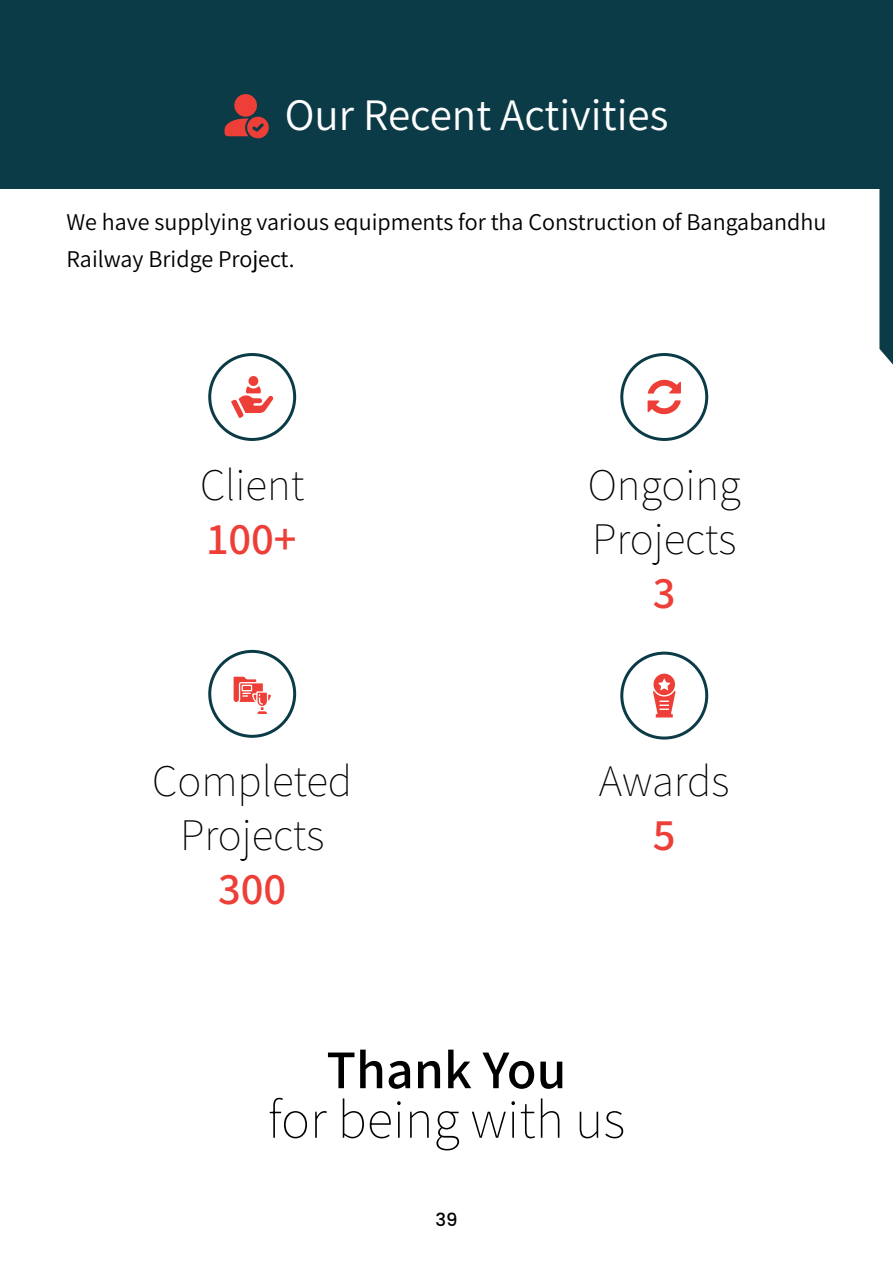
<style>
.page{position:relative;width:893px;height:1263px;background:#fff}
.page>*{position:absolute;margin:0;border:0;box-sizing:border-box;transform-origin:0 0}
.t1{font:200 54.45px "Assistant";color:#000}
.t2{font:600 54.45px "Assistant";color:#000}
.t3{font:200 45px/54px "Assistant";color:#000}
.t4{font:45px "Assistant";color:#fff}
.t5{font:600 45px "Assistant";color:#ed3f37}
.t6{font:24px/37.5px "Assistant";color:#000}
.t7{font:500 18px "Poppins";color:#000}
</style>
<div class="page">
<div style="left:0;top:0;width:893px;height:188px;background:#0b3b46"></div>
<div style="left:208px;top:650px;width:88px;height:88px;border:3px solid #0b3b46;border-radius:50%"></div>
<svg style="left:234px;top:677px;width:37px;height:37px"></svg>
<div style="left:620px;top:353px;width:88px;height:88px;border:3px solid #0b3b46;border-radius:50%"></div>
<svg style="left:648px;top:380px;width:33px;height:14px"></svg>
<svg style="left:648px;top:400px;width:33px;height:15px"></svg>
<div style="left:620px;top:652px;width:88px;height:87px;border:3px solid #0b3b46;border-radius:50%"></div>
<svg style="left:653px;top:674px;width:22px;height:43px"></svg>
<div style="left:208px;top:353px;width:88px;height:88px;border:3px solid #0b3b46;border-radius:50%"></div>
<svg style="left:231px;top:376px;width:42px;height:42px"></svg>
<div style="left:234px;top:94px;width:23px;height:23px;background:#ed3f37;border-radius:50%"></div>
<svg style="left:224px;top:117px;width:45px;height:21px"></svg>
<svg style="left:879px;top:188px;width:14px;height:177px;background:#1e4a54"></svg>
<h2 class="t4" style="left:285px;top:84px;width:385px">Our Recent Activities</h2>
<p class="t6" style="left:67px;top:201px;width:761px">We have supplying various equipments for tha Construction of Bangabandhu<br>Railway Bridge Project.</p>
<h2 class="t3" style="left:200px;top:456px;width:106px">Client</h2>
<h2 class="t5" style="left:208px;top:508px;width:91px">100+</h2>
<h2 class="t3" style="left:152px;top:752px;width:202px;text-align:center">Completed<br>Projects</h2>
<h2 class="t5" style="left:218px;top:858px;width:70px">300</h2>
<h2 class="t3" style="left:588px;top:456px;width:155px">Ongoing<br>Projects</h2>
<h2 class="t5" style="left:653px;top:562px;width:24px">3</h2>
<h2 class="t3" style="left:599px;top:752px;width:132px">Awards</h2>
<h2 class="t5" style="left:653px;top:804px;width:24px">5</h2>
<h1 class="t2" style="left:326px;top:1032px;width:242px">Thank You</h1>
<h1 class="t1" style="left:268px;top:1082px;width:359px">for being with us</h1>
<p class="t7" style="left:435px;top:1207px;width:24px">39</p>
</div>
